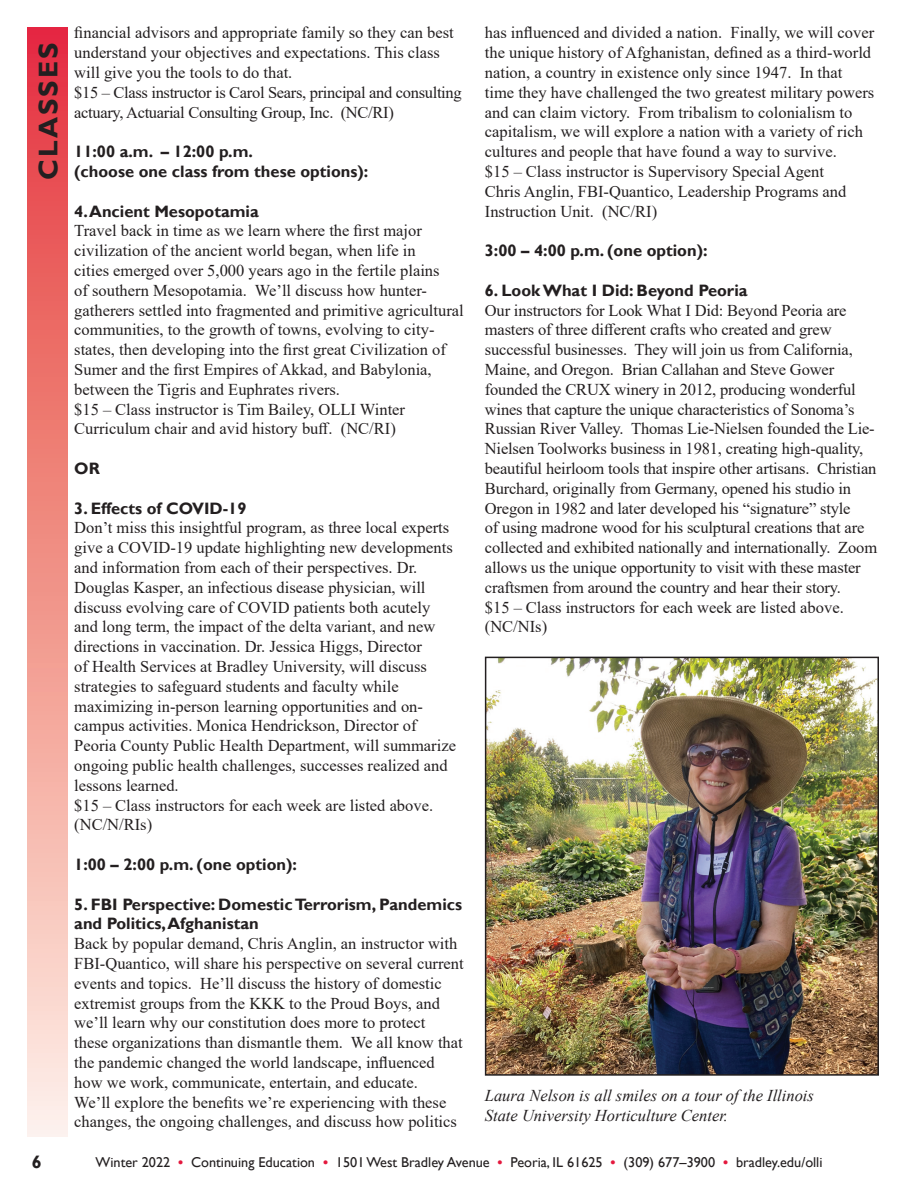
<style>
.page{position:relative;width:918px;height:1188px;background:#fff}
.page>*{position:absolute;margin:0;border:0;box-sizing:border-box;transform-origin:0 0}
.t1{font:700 27px "Gill Sans";letter-spacing:.08em;color:#231f20}
.t2{font:700 18px "Gill Sans";color:#231f20}
.t3{font:16.5px/19.8px "Times New Roman";color:#231f20}
.t4{font:700 16.5px/19.8px "Gill Sans";color:#231f20}
.t5{font:italic 16.5px/19.8px "Times New Roman";color:#231f20}
.t6{font:14.25px "Gill Sans";color:#231f20}
.s1{font-family:"Bell MT Bold";color:#e4183e}
</style>
<div class="page">
<div style="left:27px;top:27px;width:41px;height:1110px;background:linear-gradient(to bottom,#e53338,#fef1e2)"></div>
<img style="left:488px;top:660px;width:388px;height:413px">
<div style="left:485px;top:657px;width:394px;height:419px;border:2px solid #231f20"></div>
<h1 class="t1" style="left:32px;top:180px;width:139px;rotate:-90deg">CLASSES</h1>
<p class="t3" style="left:74px;top:22px;width:389px">financial advisors and appropriate family so they can best understand your objectives and expectations. This class will give you the tools to do that.<br>$15 – Class instructor is Carol Sears, principal and consulting actuary, Actuarial Consulting Group, Inc. (NC/RI)</p>
<p class="t4" style="left:74px;top:142px;width:296px">11:00 a.m. – 12:00 p.m.<br>(choose one class from these options):</p>
<p class="t4" style="left:74px;top:202px;width:186px">4. Ancient Mesopotamia</p>
<p class="t3" style="left:74px;top:220px;width:391px">Travel back in time as we learn where the first major civilization of the ancient world began, when life in<br>cities emerged over 5,000 years ago in the fertile plains<br>of southern Mesopotamia. We’ll discuss how hunter&shy;gatherers settled into fragmented and primitive agricultural communities, to the growth of towns, evolving to city&shy;states, then developing into the first great Civilization of Sumer and the first Empires of Akkad, and Babylonia, between the Tigris and Euphrates rivers.<br>$15 – Class instructor is Tim Bailey, OLLI Winter Curriculum chair and avid history buff. (NC/RI)</p>
<p class="t4" style="left:74px;top:459px;width:27px">OR</p>
<p class="t4" style="left:74px;top:499px;width:174px">3. Effects of COVID-19</p>
<p class="t3" style="left:74px;top:517px;width:383px">Don’t miss this insightful program, as three local experts give a COVID-19 update highlighting new developments and information from each of their perspectives. Dr.<br>Douglas Kasper, an infectious disease physician, will discuss evolving care of COVID patients both acutely and long term, the impact of the delta variant, and new directions in vaccination. Dr. Jessica Higgs, Director<br>of Health Services at Bradley University, will discuss strategies to safeguard students and faculty while maximizing in-person learning opportunities and on&shy;campus activities. Monica Hendrickson, Director of Peoria County Public Health Department, will summarize ongoing public health challenges, successes realized and lessons learned.<br>$15 – Class instructors for each week are listed above. (NC/N/RIs)</p>
<p class="t4" style="left:74px;top:855px;width:224px">1:00 – 2:00 p.m. (one option):</p>
<p class="t4" style="left:74px;top:895px;width:389px">5. FBI Perspective: Domestic Terrorism, Pandemics and Politics, Afghanistan</p>
<p class="t3" style="left:74px;top:933px;width:391px">Back by popular demand, Chris Anglin, an instructor with FBI-Quantico, will share his perspective on several current events and topics. He’ll discuss the history of domestic extremist groups from the KKK to the Proud Boys, and we’ll learn why our constitution does more to protect<br>these organizations than dismantle them. We all know that the pandemic changed the world landscape, influenced how we work, communicate, entertain, and educate.<br>We’ll explore the benefits we’re experiencing with these changes, the ongoing challenges, and discuss how politics</p>
<p class="t3" style="left:485px;top:22px;width:391px">has influenced and divided a nation. Finally, we will cover the unique history of Afghanistan, defined as a third-world nation, a country in existence only since 1947. In that time they have challenged the two greatest military powers and can claim victory. From tribalism to colonialism to capitalism, we will explore a nation with a variety of rich cultures and people that have found a way to survive.<br>$15 – Class instructor is Supervisory Special Agent<br>Chris Anglin, FBI-Quantico, Leadership Programs and Instruction Unit. (NC/RI)</p>
<p class="t4" style="left:485px;top:241px;width:224px">3:00 – 4:00 p.m. (one option):</p>
<p class="t4" style="left:485px;top:281px;width:264px">6. Look What I Did: Beyond Peoria</p>
<p class="t3" style="left:485px;top:300px;width:394px">Our instructors for Look What I Did: Beyond Peoria are masters of three different crafts who created and grew successful businesses. They will join us from California, Maine, and Oregon. Brian Callahan and Steve Gower founded the CRUX winery in 2012, producing wonderful wines that capture the unique characteristics of Sonoma’s Russian River Valley. Thomas Lie-Nielsen founded the Lie-Nielsen Toolworks business in 1981, creating high-quality, beautiful heirloom tools that inspire other artisans. Christian Burchard, originally from Germany, opened his studio in Oregon in 1982 and later developed his “signature” style<br>of using madrone wood for his sculptural creations that are collected and exhibited nationally and internationally. Zoom allows us the unique opportunity to visit with these master craftsmen from around the country and hear their story.<br>$15 – Class instructors for each week are listed above. (NC/NIs)</p>
<p class="t5" style="left:485px;top:1085px;width:331px">Laura Nelson is all smiles on a tour of the Illinois<br>State University Horticulture Center.</p>
<p class="t2" style="left:32px;top:1151px;width:11px">6</p>
<p class="t6" style="left:96px;top:1154px;width:728px">Winter 2022 <span class="s1">•</span> Continuing Education <span class="s1">•</span> 1501 West Bradley Avenue <span class="s1">•</span> Peoria, IL 61625 <span class="s1">•</span> (309) 677–3900 <span class="s1">•</span> bradley.edu/olli</p>
</div>
